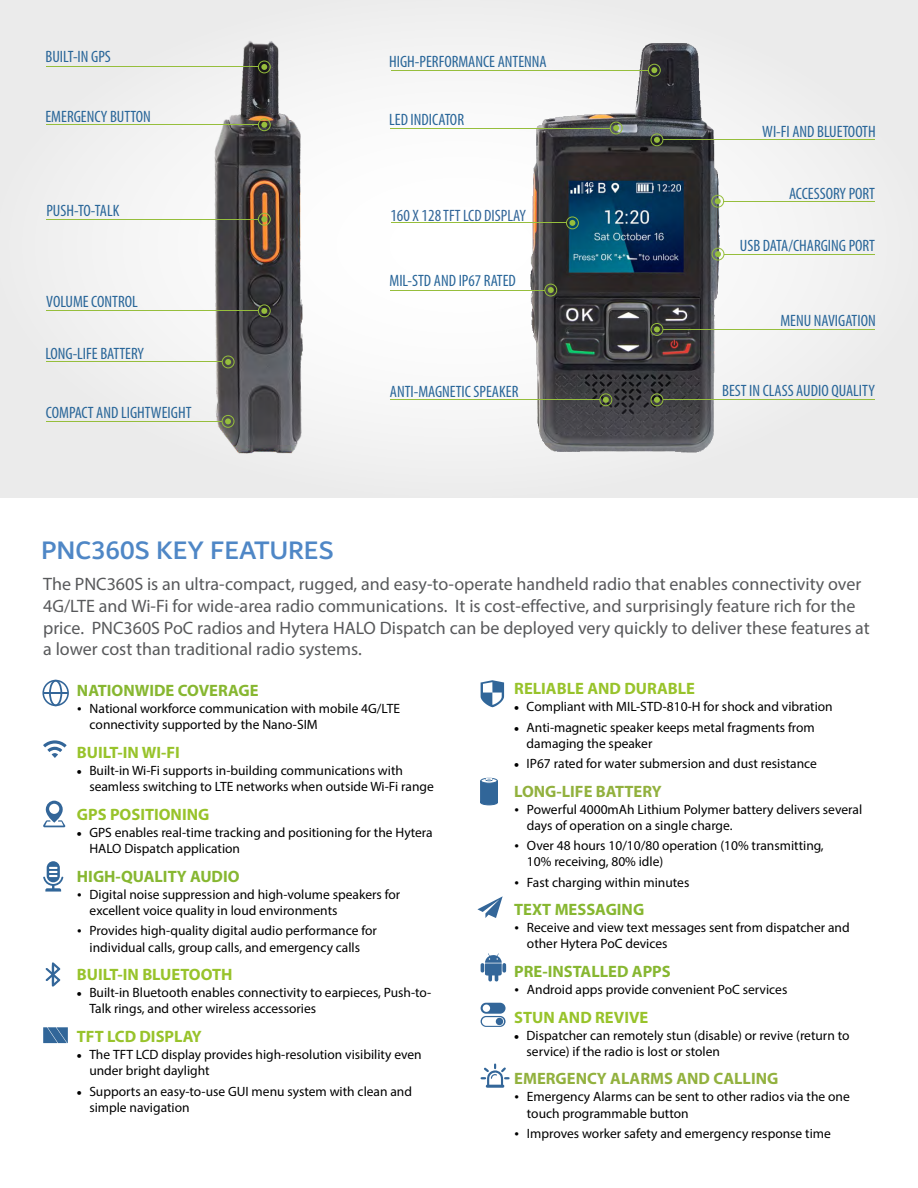
<style>
.page{position:relative;width:918px;height:1188px;background:#fff}
.page>*{position:absolute;margin:0;border:0;box-sizing:border-box;transform-origin:0 0}
.t1{font:500 27px "Dubai";color:#4f87c6}
.t2{font:18px/21.6px "Myriad Pro";color:#58595b}
.t3{font:condensed 16.5px "Myriad Pro";color:#296699}
.t4{font:700 16.5px "Myriad Pro";color:#98c32b}
.t5{font:700 16.5px "Myriad Pro";color:#87b731}
.t6{font:700 16.5px "Myriad Pro";color:#92b13e}
.t7{font:condensed 16.5px "Myriad Pro";color:#369}
.t8{font:13.5px/16.2px "Myriad Pro";color:#000}
.s1{font-size:16.95px}
</style>
<div class="page">
<div style="left:0;top:0;width:918px;height:498px;background:linear-gradient(to bottom,#f2f2f1,#f1f1f1)"></div>
<img style="left:191px;top:29px;width:146px;height:440px">
<img style="left:514px;top:27px;width:223px;height:446px">
<svg style="left:43px;top:740px;width:24px;height:18px"></svg>
<svg style="left:42px;top:680px;width:27px;height:26px"></svg>
<hr style="left:43px;top:692px;width:25px;height:2px;background:#369">
<hr style="left:391px;top:222px;width:175px;height:1px;background:#96be3c">
<hr style="left:724px;top:201px;width:151px;height:1px;background:#96be3c">
<hr style="left:724px;top:254px;width:151px;height:1px;background:#96be3c">
<hr style="left:663px;top:329px;width:212px;height:1px;background:#96be3c">
<hr style="left:46px;top:67px;width:212px;height:1px;background:#96be3c">
<hr style="left:391px;top:70px;width:258px;height:1px;background:#96be3c">
<hr style="left:46px;top:124px;width:212px;height:1px;background:#96be3c">
<hr style="left:390px;top:128px;width:220px;height:1px;background:#96be3c">
<hr style="left:663px;top:139px;width:212px;height:1px;background:#96be3c">
<hr style="left:46px;top:219px;width:212px;height:1px;background:#96be3c">
<hr style="left:46px;top:310px;width:212px;height:1px;background:#96be3c">
<hr style="left:390px;top:290px;width:154px;height:1px;background:#96be3c">
<svg style="left:569px;top:220px;width:6px;height:6px"></svg>
<svg style="left:715px;top:198px;width:6px;height:6px"></svg>
<svg style="left:715px;top:251px;width:6px;height:6px"></svg>
<svg style="left:654px;top:326px;width:6px;height:6px"></svg>
<svg style="left:261px;top:64px;width:6px;height:6px"></svg>
<svg style="left:651px;top:67px;width:6px;height:6px"></svg>
<svg style="left:261px;top:122px;width:6px;height:6px"></svg>
<svg style="left:613px;top:125px;width:6px;height:6px"></svg>
<svg style="left:654px;top:137px;width:6px;height:6px"></svg>
<svg style="left:261px;top:216px;width:6px;height:6px"></svg>
<svg style="left:261px;top:308px;width:6px;height:6px"></svg>
<svg style="left:548px;top:287px;width:6px;height:6px"></svg>
<hr style="left:47px;top:362px;width:175px;height:1px;background:#96be3c">
<svg style="left:225px;top:359px;width:6px;height:6px"></svg>
<div style="left:222px;top:356px;width:13px;height:12px;border:1px solid #96be3c;border-radius:50%"></div>
<hr style="left:46px;top:421px;width:176px;height:1px;background:#96be3c">
<svg style="left:225px;top:418px;width:6px;height:6px"></svg>
<div style="left:222px;top:415px;width:12px;height:13px;border:1px solid #96be3c;border-radius:50%"></div>
<div style="left:566px;top:217px;width:13px;height:12px;border:1px solid #96be3c;border-radius:50%"></div>
<div style="left:711px;top:195px;width:13px;height:13px;border:1px solid #96be3c;border-radius:50%"></div>
<div style="left:712px;top:248px;width:12px;height:12px;border:1px solid #96be3c;border-radius:50%"></div>
<div style="left:651px;top:323px;width:12px;height:13px;border:1px solid #96be3c;border-radius:50%"></div>
<hr style="left:663px;top:399px;width:212px;height:1px;background:#96be3c">
<svg style="left:654px;top:397px;width:6px;height:6px"></svg>
<div style="left:651px;top:393px;width:12px;height:13px;border:1px solid #96be3c;border-radius:50%"></div>
<div style="left:258px;top:61px;width:13px;height:12px;border:1px solid #96be3c;border-radius:50%"></div>
<div style="left:648px;top:64px;width:13px;height:13px;border:1px solid #96be3c;border-radius:50%"></div>
<div style="left:258px;top:118px;width:13px;height:13px;border:1px solid #96be3c;border-radius:50%"></div>
<div style="left:610px;top:122px;width:13px;height:12px;border:1px solid #96be3c;border-radius:50%"></div>
<div style="left:651px;top:133px;width:12px;height:13px;border:1px solid #96be3c;border-radius:50%"></div>
<div style="left:258px;top:213px;width:13px;height:13px;border:1px solid #96be3c;border-radius:50%"></div>
<hr style="left:390px;top:399px;width:210px;height:1px;background:#96be3c">
<svg style="left:603px;top:397px;width:6px;height:6px"></svg>
<div style="left:600px;top:393px;width:12px;height:13px;border:1px solid #96be3c;border-radius:50%"></div>
<div style="left:258px;top:304px;width:13px;height:13px;border:1px solid #96be3c;border-radius:50%"></div>
<div style="left:544px;top:284px;width:13px;height:12px;border:1px solid #96be3c;border-radius:50%"></div>
<div style="left:480px;top:800px;width:18px;height:5px;background:#316699;border:1px solid #316699;border-radius:50%"></div>
<svg style="left:480px;top:777px;width:18px;height:26px"></svg>
<svg style="left:481px;top:680px;width:23px;height:27px"></svg>
<svg style="left:43px;top:1027px;width:25px;height:16px"></svg>
<svg style="left:45px;top:962px;width:16px;height:25px"></svg>
<svg style="left:477px;top:896px;width:26px;height:22px"></svg>
<svg style="left:43px;top:861px;width:20px;height:31px"></svg>
<svg style="left:481px;top:953px;width:25px;height:29px"></svg>
<div style="left:481px;top:1003px;width:25px;height:11px;background:#369;border-radius:5px"></div>
<div style="left:483px;top:1005px;width:7px;height:7px;background:#fff;border-radius:50%"></div>
<svg style="left:481px;top:1016px;width:25px;height:11px"></svg>
<div style="left:482px;top:1017px;width:22px;height:9px;background:#fff;border-radius:4px"></div>
<div style="left:496px;top:1018px;width:7px;height:7px;background:#369;border-radius:50%"></div>
<svg style="left:43px;top:801px;width:22px;height:26px"></svg>
<div style="left:49px;top:804px;width:10px;height:10px;background:#fff;border-radius:50%"></div>
<svg style="left:481px;top:1063px;width:29px;height:25px"></svg>
<p class="t3" style="left:45px;top:50px;width:67px">BUILT-IN GPS</p>
<p class="t3" style="left:45px;top:109px;width:107px">EMERGENCY BUTTON</p>
<p class="t3" style="left:46px;top:204px;width:75px">PUSH-TO-TALK</p>
<p class="t3" style="left:46px;top:295px;width:93px">VOLUME CONTROL</p>
<p class="t3" style="left:45px;top:347px;width:100px">LONG-LIFE BATTERY</p>
<p class="t3" style="left:46px;top:406px;width:147px">COMPACT AND LIGHTWEIGHT</p>
<p class="t3" style="left:389px;top:55px;width:159px">HIGH-PERFORMANCE ANTENNA</p>
<p class="t3" style="left:389px;top:112px;width:76px">LED INDICATOR</p>
<p class="t7" style="left:390px;top:208px;width:137px"><span class="s1">160</span> X <span class="s1">128</span> TFT LCD DISPLAY</p>
<p class="t3" style="left:389px;top:274px;width:128px">MIL-STD AND IP67 RATED</p>
<p class="t3" style="left:762px;top:124px;width:115px">WI-FI AND BLUETOOTH</p>
<p class="t3" style="left:789px;top:187px;width:87px">ACCESSORY PORT</p>
<p class="t3" style="left:740px;top:238px;width:137px">USB DATA/CHARGING PORT</p>
<p class="t3" style="left:780px;top:314px;width:97px">MENU NAVIGATION</p>
<p class="t3" style="left:390px;top:385px;width:130px">ANTI-MAGNETIC SPEAKER</p>
<p class="t3" style="left:722px;top:384px;width:154px">BEST IN CLASS AUDIO QUALITY</p>
<h1 class="t1" style="left:41px;top:539px;width:294px">PNC360S KEY FEATURES</h1>
<p class="t2" style="left:43px;top:575px;width:828px">The PNC360S is an ultra-compact, rugged, and easy-to-operate handheld radio that enables connectivity over 4G/LTE and Wi-Fi for wide-area radio communications. It is cost-effective, and surprisingly feature rich for the price. PNC360S PoC radios and Hytera HALO Dispatch can be deployed very quickly to deliver these features at a lower cost than traditional radio systems.</p>
<p class="t5" style="left:77px;top:684px;width:183px">NATIONWIDE COVERAGE</p>
<p class="t8" style="left:90px;top:702px;width:312px">National workforce communication with mobile 4G/LTE connectivity supported by the Nano-SIM</p>
<p class="t4" style="left:77px;top:745px;width:104px">BUILT-IN WI-FI</p>
<p class="t8" style="left:89px;top:763px;width:346px;text-indent:-12px">• Built-in Wi-Fi supports in-building communications with seamless switching to LTE networks when outside Wi-Fi range</p>
<p class="t4" style="left:77px;top:807px;width:134px">GPS POSITIONING</p>
<p class="t8" style="left:89px;top:825px;width:345px;text-indent:-12px">• GPS enables real-time tracking and positioning for the Hytera<br>HALO Dispatch application</p>
<p class="t5" style="left:77px;top:870px;width:164px">HIGH-QUALITY AUDIO</p>
<p class="t8" style="left:90px;top:887px;width:312px">Digital noise suppression and high-volume speakers for excellent voice quality in loud environments</p>
<p class="t8" style="left:90px;top:924px;width:289px">Provides high-quality digital audio performance for individual calls, group calls, and emergency calls</p>
<p class="t4" style="left:77px;top:968px;width:157px">BUILT-IN BLUETOOTH</p>
<p class="t8" style="left:89px;top:986px;width:344px;text-indent:-12px">• Built-in Bluetooth enables connectivity to earpieces, Push-to-<br>Talk rings, and other wireless accessories</p>
<p class="t4" style="left:77px;top:1030px;width:126px">TFT LCD DISPLAY</p>
<p class="t8" style="left:89px;top:1048px;width:334px;text-indent:-12px">• The TFT LCD display provides high-resolution visibility even under bright daylight</p>
<p class="t8" style="left:89px;top:1084px;width:324px;text-indent:-12px">• Supports an easy-to-use GUI menu system with clean and simple navigation</p>
<p class="t4" style="left:514px;top:682px;width:182px">RELIABLE AND DURABLE</p>
<p class="t8" style="left:514px;top:700px;width:320px">• Compliant with MIL-STD-810-H for shock and vibration</p>
<p class="t8" style="left:527px;top:720px;width:290px;text-indent:-12px">• Anti-magnetic speaker keeps metal fragments from damaging the speaker</p>
<p class="t8" style="left:514px;top:757px;width:304px">• IP67 rated for water submersion and dust resistance</p>
<p class="t6" style="left:514px;top:784px;width:149px">LONG-LIFE BATTERY</p>
<p class="t8" style="left:527px;top:802px;width:337px">Powerful 4000mAh Lithium Polymer battery delivers several days of operation on a single charge.</p>
<p class="t8" style="left:527px;top:839px;width:298px">Over 48 hours 10/10/80 operation (10% transmitting,<br>10% receiving, 80% idle)</p>
<p class="t8" style="left:527px;top:875px;width:164px">Fast charging within minutes</p>
<p class="t5" style="left:514px;top:903px;width:132px">TEXT MESSAGING</p>
<p class="t8" style="left:527px;top:921px;width:324px">Receive and view text messages sent from dispatcher and other Hytera PoC devices</p>
<p class="t5" style="left:514px;top:965px;width:158px">PRE-INSTALLED APPS</p>
<p class="t8" style="left:527px;top:983px;width:262px">Android apps provide convenient PoC services</p>
<p class="t4" style="left:514px;top:1010px;width:136px">STUN AND REVIVE</p>
<p class="t8" style="left:527px;top:1028px;width:324px;text-indent:-12px">• Dispatcher can remotely stun (disable) or revive (return to service) if the radio is lost or stolen</p>
<p class="t6" style="left:514px;top:1072px;width:266px">EMERGENCY ALARMS AND CALLING</p>
<p class="t8" style="left:527px;top:1090px;width:324px">Emergency Alarms can be sent to other radios via the one touch programmable button</p>
<p class="t8" style="left:527px;top:1126px;width:305px">Improves worker safety and emergency response time</p>
</div>
